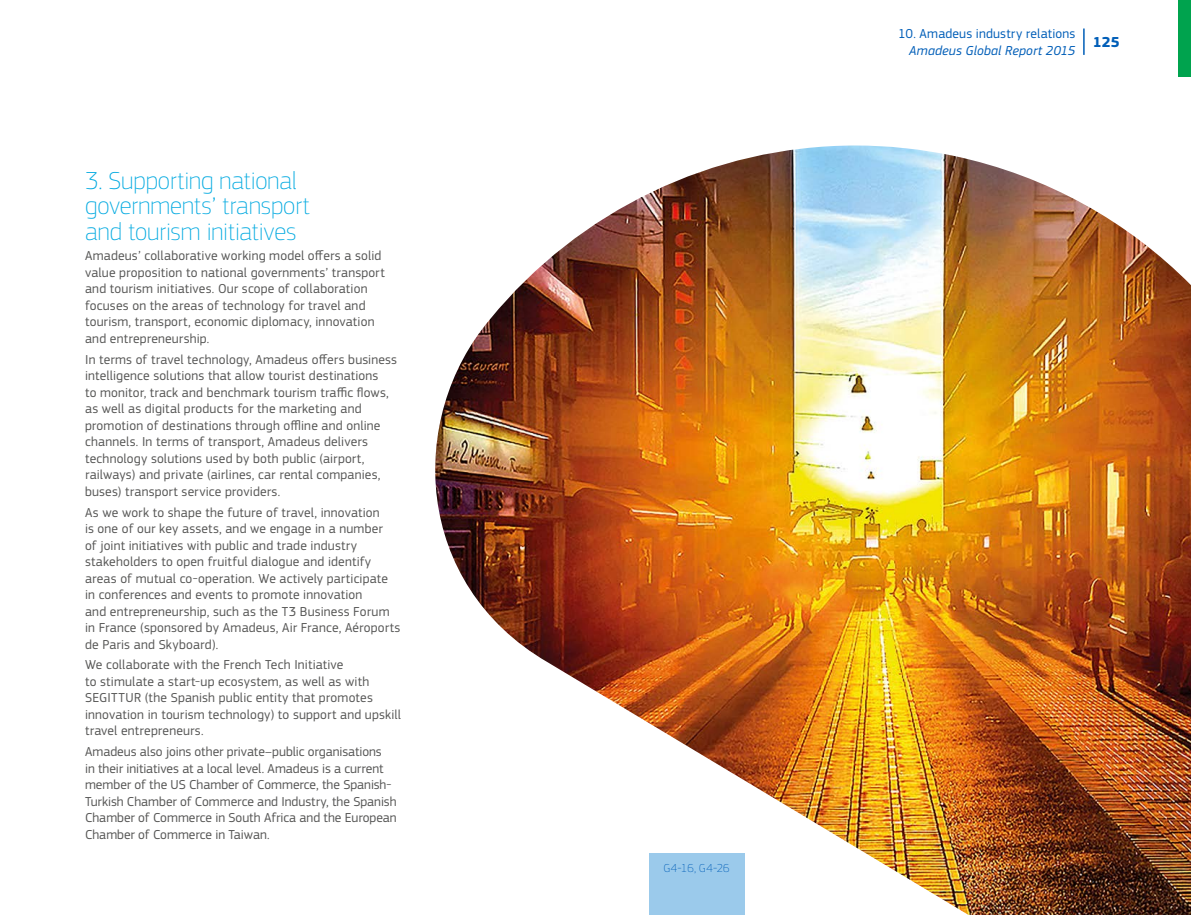
<style>
.page{position:relative;width:1191px;height:915px;background:#fff}
.page>*{position:absolute;margin:0;border:0;box-sizing:border-box;transform-origin:0 0}
.t1{font:100 25.5px/25.5px "Amadeus";color:#00a9e0}
.t2{font:700 15px "Amadeus";color:#005eb8}
.t3{font:13.5px/16.5px "Amadeus";letter-spacing:.01em;color:#575756}
.t4{font:13.5px "Amadeus";letter-spacing:.015em;color:#005eb8}
.t5{font:italic 13.5px "Amadeus";letter-spacing:.01em;color:#005eb8}
.t6{font:100 12px "Amadeus";letter-spacing:.03em;color:#005eb8}
</style>
<div class="page">
<div style="left:1178px;top:0;width:13px;height:77px;background:#00a34e"></div>
<svg style="left:1083px;top:28px;width:1px;height:27px"></svg>
<img style="left:435px;top:145px;width:756px;height:769px">
<div style="left:648px;top:853px;width:96px;height:61px;background:#9bcaeb"></div>
<h1 class="t1" style="left:85px;top:167px;width:226px">3. Supporting national governments’ transport and tourism initiatives</h1>
<p class="t3" style="left:85px;top:247px;width:301px">Amadeus’ collaborative working model offers a solid value proposition to national governments’ transport and tourism initiatives. Our scope of collaboration focuses on the areas of technology for travel and tourism, transport, economic diplomacy, innovation and entrepreneurship.</p>
<p class="t3" style="left:85px;top:351px;width:313px">In terms of travel technology, Amadeus offers business intelligence solutions that allow tourist destinations<br>to monitor, track and benchmark tourism traffic flows, as well as digital products for the marketing and promotion of destinations through offline and online channels. In terms of transport, Amadeus delivers technology solutions used by both public (airport, railways) and private (airlines, car rental companies, buses) transport service providers.</p>
<p class="t3" style="left:85px;top:503px;width:317px">As we work to shape the future of travel, innovation<br>is one of our key assets, and we engage in a number<br>of joint initiatives with public and trade industry stakeholders to open fruitful dialogue and identify areas of mutual co-operation. We actively participate in conferences and events to promote innovation<br>and entrepreneurship, such as the T3 Business Forum in France (sponsored by Amadeus, Air France, Aéroports de Paris and Skyboard).</p>
<p class="t3" style="left:85px;top:656px;width:317px">We collaborate with the French Tech Initiative<br>to stimulate a start-up ecosystem, as well as with SEGITTUR (the Spanish public entity that promotes innovation in tourism technology) to support and upskill travel entrepreneurs.</p>
<p class="t3" style="left:85px;top:743px;width:313px">Amadeus also joins other private–public organisations<br>in their initiatives at a local level. Amadeus is a current member of the US Chamber of Commerce, the Spanish-Turkish Chamber of Commerce and Industry, the Spanish Chamber of Commerce in South Africa and the European Chamber of Commerce in Taiwan.</p>
<p class="t4" style="left:898px;top:26px;width:179px">10. Amadeus industry relations</p>
<p class="t5" style="left:909px;top:42px;width:168px">Amadeus Global Report 2015</p>
<p class="t2" style="left:1093px;top:33px;width:28px">125</p>
<p class="t6" style="left:663px;top:860px;width:68px">G4-16, G4-26</p>
</div>
